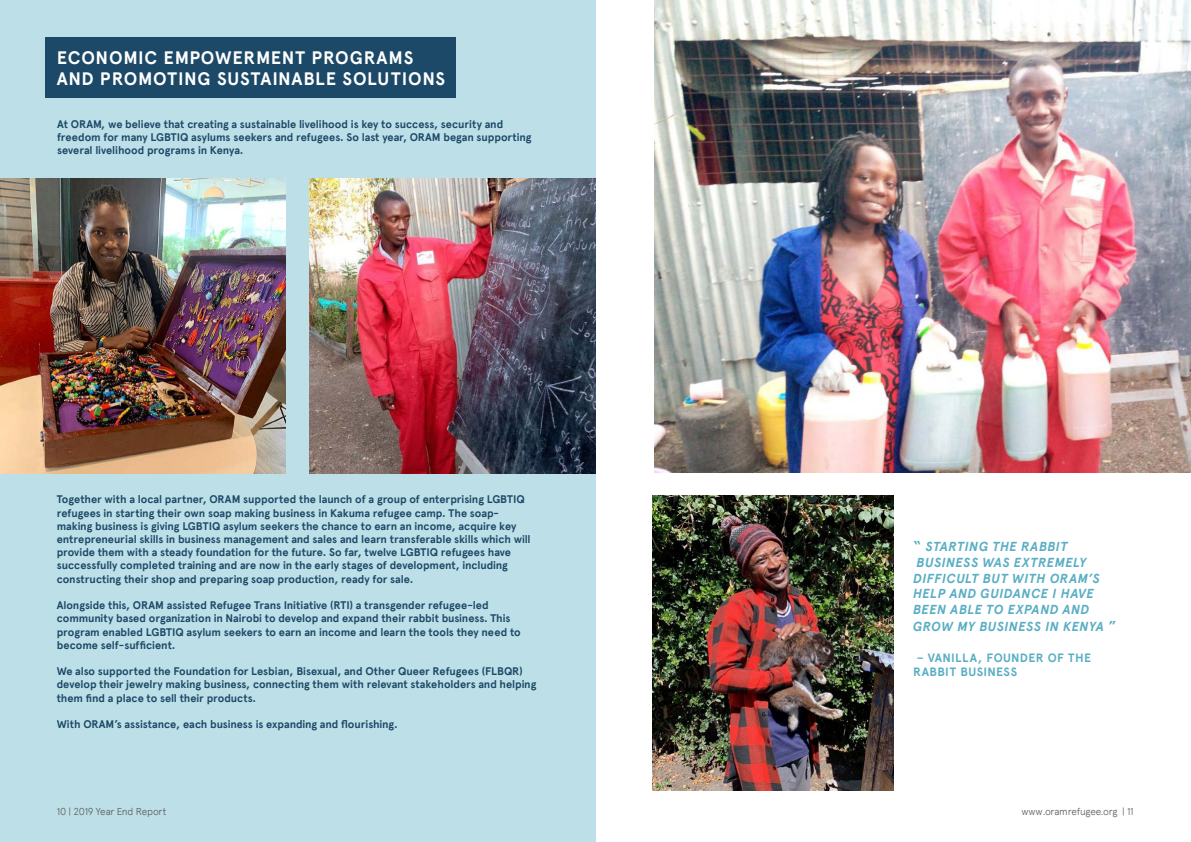
<style>
.page{position:relative;width:1191px;height:842px;background:#fff}
.page>*{position:absolute;margin:0;border:0;box-sizing:border-box;transform-origin:0 0}
.t1{font:700 18px/21.6px "Apercu Pro";letter-spacing:.04em;color:#fff}
.t2{font:italic 700 13px/15.6px "Apercu Pro";letter-spacing:.04em;color:#5aaec3}
.t3{font:700 12px/14.4px "Apercu Pro";letter-spacing:.035em;color:#5aaec3}
.t4{font:700 11px/13.2px "Apercu Pro";letter-spacing:-.005em;color:#1c4967}
.t5{font:300 10px "Apercu Pro";letter-spacing:-.02em;color:#595959}
.s1{font-style:normal;font-size:14px}
</style>
<div class="page">
<div style="left:0;top:0;width:595px;height:842px;background:#bddfe7"></div>
<div style="left:45px;top:37px;width:411px;height:61px;background:#1c4967"></div>
<img style="left:0;top:178px;width:285px;height:295px">
<img style="left:310px;top:178px;width:285px;height:295px">
<img style="left:652px;top:496px;width:241px;height:294px">
<img style="left:654px;top:0;width:537px;height:472px">
<h1 class="t1" style="left:57px;top:46px;width:390px">ECONOMIC EMPOWERMENT PROGRAMS<br>AND PROMOTING SUSTAINABLE SOLUTIONS</h1>
<p class="t4" style="left:57px;top:117px;width:476px">At ORAM, we believe that creating a sustainable livelihood is key to success, security and freedom for many LGBTIQ asylums seekers and refugees. So last year, ORAM began supporting several livelihood programs in Kenya.</p>
<p class="t4" style="left:57px;top:493px;width:475px">Together with a local partner, ORAM supported the launch of a group of enterprising LGBTIQ refugees in starting their own soap making business in Kakuma refugee camp. The soap&shy;making business is giving LGBTIQ asylum seekers the chance to earn an income, acquire key entrepreneurial skills in business management and sales and learn transferable skills which will provide them with a steady foundation for the future. So far, twelve LGBTIQ refugees have successfully completed training and are now in the early stages of development, including constructing their shop and preparing soap production, ready for sale.</p>
<p class="t4" style="left:57px;top:598px;width:465px">Alongside this, ORAM assisted Refugee Trans Initiative (RTI) a transgender refugee-led community based organization in Nairobi to develop and expand their rabbit business. This program enabled LGBTIQ asylum seekers to earn an income and learn the tools they need to become self-sufficient.</p>
<p class="t4" style="left:57px;top:664px;width:481px">We also supported the Foundation for Lesbian, Bisexual, and Other Queer Refugees (FLBQR) develop their jewelry making business, connecting them with relevant stakeholders and helping them find a place to sell their products.</p>
<p class="t4" style="left:57px;top:717px;width:342px">With ORAM’s assistance, each business is expanding and flourishing.</p>
<p class="t2" style="left:913px;top:539px;width:188px"><span class="s1">“</span> STARTING THE RABBIT<br>BUSINESS WAS EXTREMELY<br>DIFFICULT BUT WITH ORAM’S<br>HELP AND GUIDANCE I HAVE<br>BEEN ABLE TO EXPAND AND</p>
<p class="t2" style="left:913px;top:618px;width:205px">GROW MY BUSINESS IN KENYA <span class="s1">”</span></p>
<p class="t3" style="left:913px;top:650px;width:179px">– VANILLA, FOUNDER OF THE<br>RABBIT BUSINESS</p>
<p class="t5" style="left:57px;top:804px;width:111px">10 | 2019 Year End Report</p>
<p class="t5" style="left:1021px;top:804px;width:114px">www.oramrefugee.org | 11</p>
</div>
